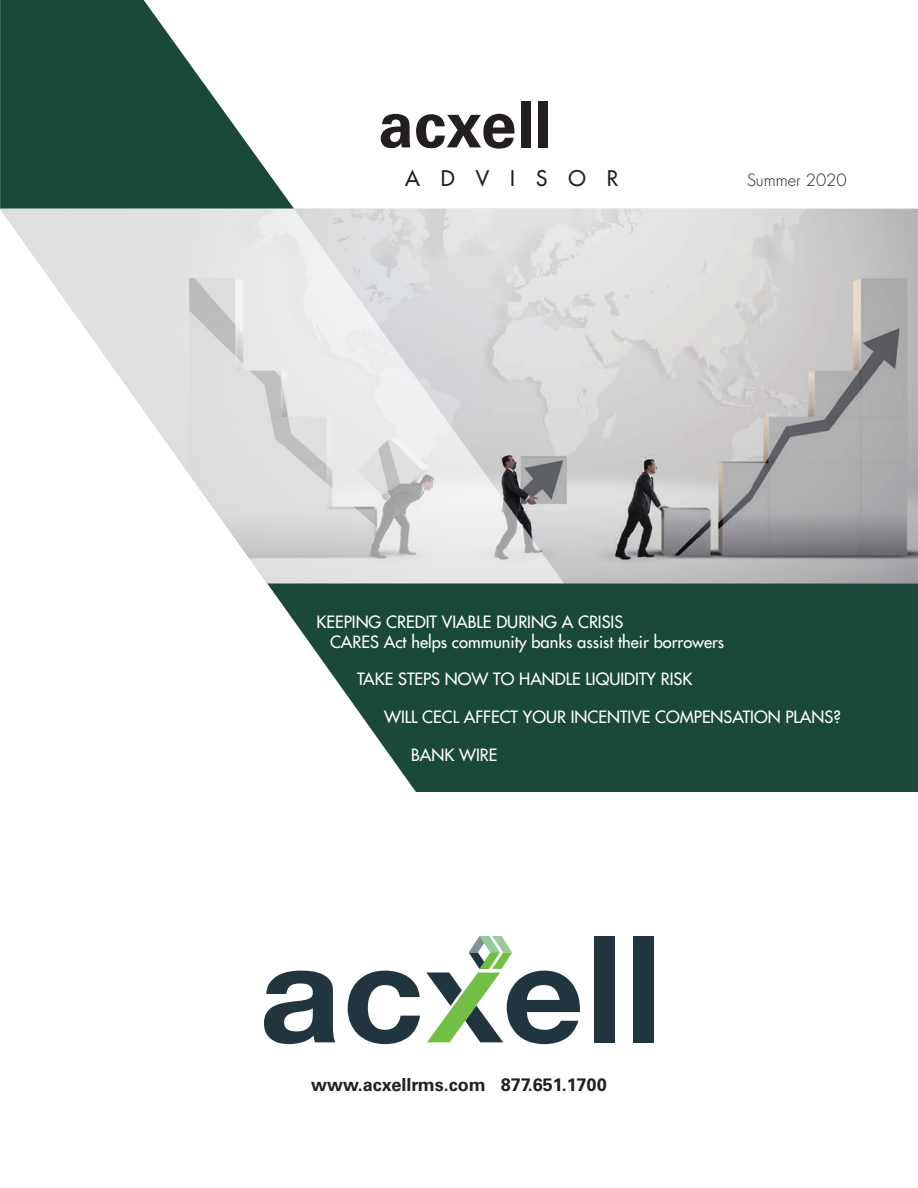
<style>
.page{position:relative;width:918px;height:1188px;background:#fff}
.page>*{position:absolute;margin:0;border:0;box-sizing:border-box;transform-origin:0 0}
.t1{font:700 64.5px "Univers LT Std";color:#231f20}
.t2{font:500 21px "Futura Std";letter-spacing:1em;color:#231f20}
.t3{font:700 18px "Univers LT Std";color:#231f20}
.t4{font:500 16.5px/19.8px "Futura Std";color:#fff}
.t5{font:300 16.5px "Futura Std";color:#231f20}
</style>
<div class="page">
<svg style="left:0;top:0;width:294px;height:209px;fill:#1a493b"></svg>
<svg style="left:267px;top:583px;width:651px;height:209px;background:#345e51"></svg>
<img style="left:564px;top:209px;width:354px;height:374px">
<svg style="left:0;top:209px;width:564px;height:374px"></svg>
<svg style="left:264px;top:971px;width:71px;height:73px"></svg>
<svg style="left:348px;top:971px;width:72px;height:73px"></svg>
<div style="left:595px;top:936px;width:20px;height:106px;background:#21353f"></div>
<div style="left:634px;top:936px;width:20px;height:106px;background:#21353f"></div>
<svg style="left:426px;top:936px;width:154px;height:108px"></svg>
<h1 class="t1" style="left:378px;top:87px;width:176px">acxell</h1>
<p class="t2" style="left:405px;top:165px;width:215px">ADVISOR</p>
<p class="t5" style="left:747px;top:170px;width:101px">Summer 2020</p>
<p class="t4" style="left:330px;top:612px;width:396px;text-indent:-13px">KEEPING CREDIT VIABLE DURING A CRISIS<br>CARES Act helps community banks assist their borrowers</p>
<p class="t4" style="left:357px;top:670px;width:337px">TAKE STEPS NOW TO HANDLE LIQUIDITY RISK</p>
<p class="t4" style="left:384px;top:707px;width:458px">WILL CECL AFFECT YOUR INCENTIVE COMPENSATION PLANS?</p>
<p class="t4" style="left:411px;top:745px;width:88px">BANK WIRE</p>
<p class="t3" style="left:311px;top:1074px;width:297px">www.acxellrms.com 877.651.1700</p>
</div>
